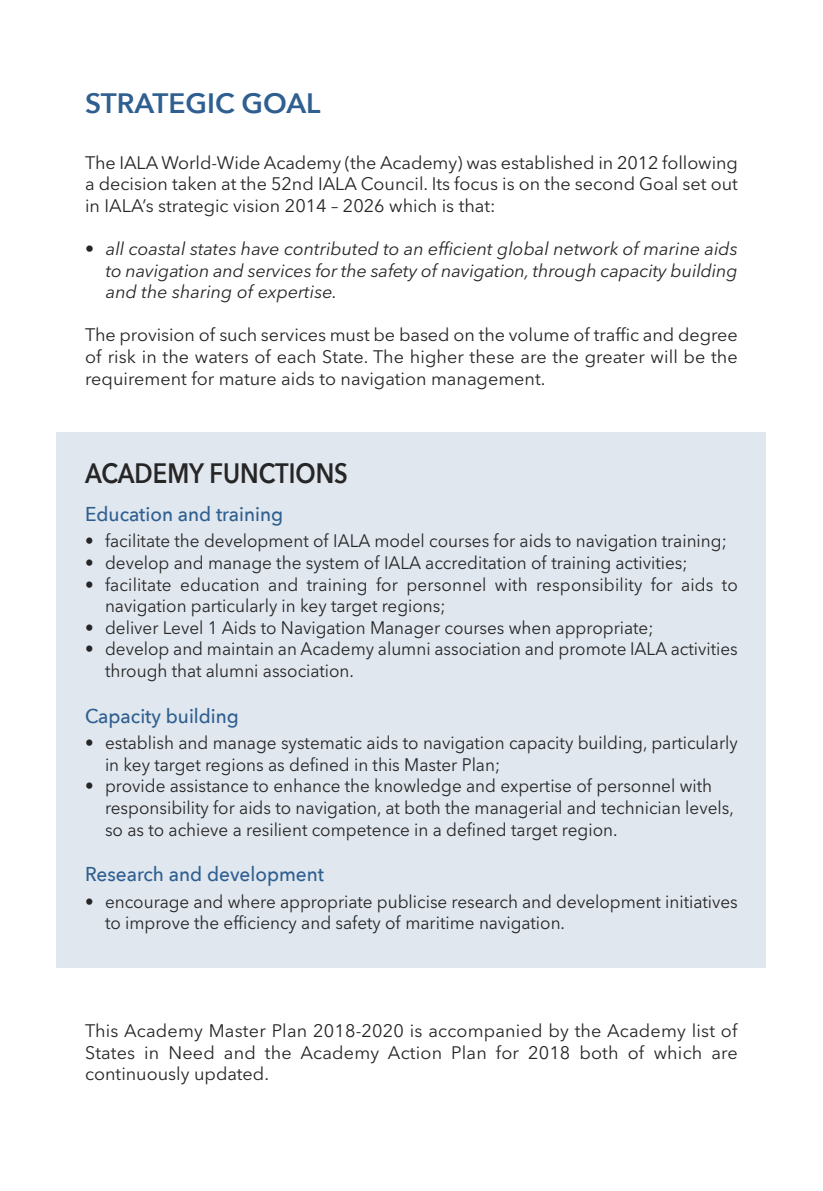
<style>
.page{position:relative;width:823px;height:1191px;background:#fff}
.page>*{position:absolute;margin:0;border:0;box-sizing:border-box;transform-origin:0 0}
.t1{font:600 28px "Avenir Next";color:#272627;scale:.85 1}
.t2{font:600 28px "Avenir Next";color:#2f5f90}
.t3{font:500 20px "Avenir Next";color:#2f5f90;scale:.95 1}
.t4{font:18px/21.6px "Avenir Next LT Pro";color:#272627;scale:.95 1}
.t5{font:18px/21.6px "Avenir Next LT Pro";color:#272627;text-align:justify}
.t6{font:italic 18px/21.6px "Avenir Next LT Pro";letter-spacing:-.005em;color:#272627;text-align:justify}
</style>
<div class="page">
<div style="left:57px;top:432px;width:708px;height:535px;background:#e0e7ee"></div>
<h1 class="t2" style="left:85px;top:85px;width:237px">STRATEGIC GOAL</h1>
<p class="t5" style="left:85px;top:154px;width:653px">The IALA World-Wide Academy (the Academy) was established in 2012 following a decision taken at the 52nd IALA Council. Its focus is on the second Goal set out in IALA’s strategic vision 2014 – 2026 which is that:</p>
<p class="t6" style="left:106px;top:240px;width:633px;text-indent:-21px">• all coastal states have contributed to an efficient global network of marine aids to navigation and services for the safety of navigation, through capacity building and the sharing of expertise.</p>
<p class="t5" style="left:85px;top:326px;width:653px">The provision of such services must be based on the volume of traffic and degree of risk in the waters of each State. The higher these are the greater will be the requirement for mature aids to navigation management.</p>
<h1 class="t1" style="left:85px;top:455px;width:310px">ACADEMY FUNCTIONS</h1>
<p class="t3" style="left:85px;top:501px;width:210px">Education and training</p>
<p class="t4" style="left:85px;top:532px;width:676px">• facilitate the development of IALA model courses for aids to navigation training;</p>
<p class="t4" style="left:85px;top:554px;width:635px">• develop and manage the system of IALA accreditation of training activities;</p>
<p class="t4" style="left:105px;top:575px;width:667px;text-indent:-20px">• facilitate education and training for personnel with responsibility for aids to navigation particularly in key target regions;</p>
<p class="t4" style="left:85px;top:619px;width:599px">• deliver Level 1 Aids to Navigation Manager courses when appropriate;</p>
<p class="t4" style="left:105px;top:640px;width:667px;text-indent:-20px">• develop and maintain an Academy alumni association and promote IALA activities through that alumni association.</p>
<p class="t3" style="left:85px;top:702px;width:163px">Capacity building</p>
<p class="t4" style="left:105px;top:734px;width:667px;text-indent:-20px">• establish and manage systematic aids to navigation capacity building, particularly in key target regions as defined in this Master Plan;</p>
<p class="t4" style="left:105px;top:777px;width:663px;text-indent:-20px">• provide assistance to enhance the knowledge and expertise of personnel with responsibility for aids to navigation, at both the managerial and technician levels, so as to achieve a resilient competence in a defined target region.</p>
<p class="t3" style="left:85px;top:861px;width:253px">Research and development</p>
<p class="t4" style="left:105px;top:892px;width:667px;text-indent:-20px">• encourage and where appropriate publicise research and development initiatives to improve the efficiency and safety of maritime navigation.</p>
<p class="t5" style="left:85px;top:1022px;width:653px">This Academy Master Plan 2018-2020 is accompanied by the Academy list of States in Need and the Academy Action Plan for 2018 both of which are continuously updated.</p>
</div>
